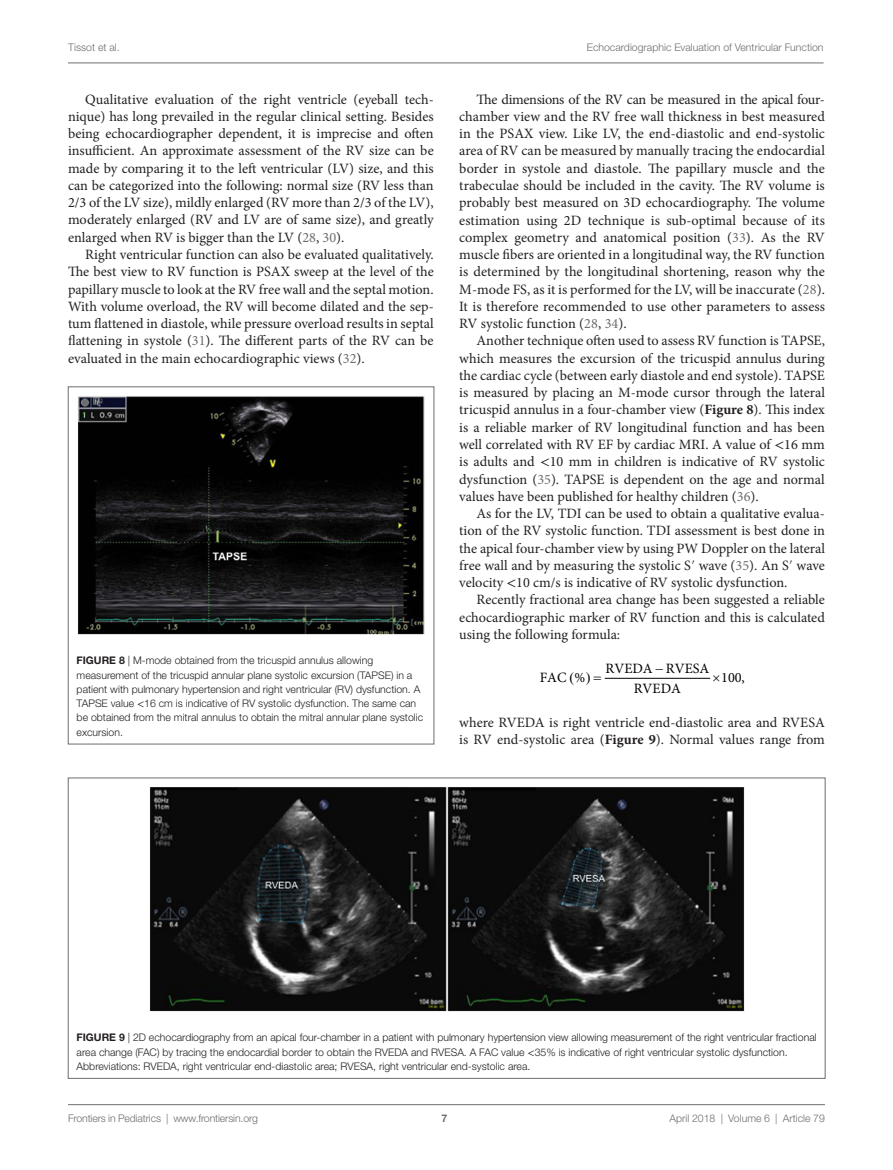
<style>
.page{position:relative;width:893px;height:1170px;background:#fff}
.page>*{position:absolute;margin:0;border:0;box-sizing:border-box;transform-origin:0 0}
.t1{font:14.25px/17.2px "Minion Pro";color:#231f20;text-align:justify}
.t2{font:14.25px "Minion Pro";color:#000}
.t3{font:300 10.5px/14.2px "Helvetica Neue LT Std";color:#231f20}
.t4{font:300 10.5px "Helvetica Neue LT Std";color:#6c6d70}
.t5{font:700 10.5px "Helvetica Neue LT Std";color:#6c6d70}
.s1{color:#6c6d70}
.s2{font-weight:700}
.s3{font-family:"STIX General";font-weight:400}
.s4{font-family:"STIX General"}
</style>
<div class="page">
<img style="left:78px;top:396px;width:346px;height:238px">
<div style="left:68px;top:386px;width:366px;height:358px;border:1px solid #6c6d70"></div>
<img style="left:149px;top:787px;width:595px;height:224px">
<hr style="left:68px;top:1104px;width:757px;height:1px;background:#6c6d70">
<hr style="left:68px;top:63px;width:755px;height:1px;background:#6c6d70">
<hr style="left:605px;top:678px;width:105px;height:1px;background:#000">
<p class="t4" style="left:68px;top:41px;width:53px">Tissot et al.</p>
<p class="t4" style="left:587px;top:41px;width:238px">Echocardiographic Evaluation of Ventricular Function</p>
<p class="t1" style="left:68px;top:90px;width:367px;text-indent:17px">Qualitative evaluation of the right ventricle (eyeball tech&shy;nique) has long prevailed in the regular clinical setting. Besides being echocardiographer dependent, it is imprecise and often insufficient. An approximate assessment of the RV size can be made by comparing it to the left ventricular (LV) size, and this can be categorized into the following: normal size (RV less than 2/3 of the LV size), mildly enlarged (RV more than 2/3 of the LV), moderately enlarged (RV and LV are of same size), and greatly enlarged when RV is bigger than the LV (<span class="s1">28</span>, <span class="s1">30</span>).</p>
<p class="t1" style="left:68px;top:246px;width:367px;text-indent:17px">Right ventricular function can also be evaluated qualitatively.<br>The best view to RV function is PSAX sweep at the level of the papillary muscle to look at the RV free wall and the septal motion.<br>With volume overload, the RV will become dilated and the sep&shy;tum flattened in diastole, while pressure overload results in septal flattening in systole (<span class="s1">31</span>). The different parts of the RV can be evaluated in the main echocardiographic views (<span class="s1">32</span>).</p>
<p class="t3" style="left:77px;top:653px;width:348px"><span class="s2">FIGURE 8</span> | M-mode obtained from the tricuspid annulus allowing measurement of the tricuspid annular plane systolic excursion (TAPSE) in a patient with pulmonary hypertension and right ventricular (RV) dysfunction. A TAPSE value <span class="s3">&lt;</span>16 cm is indicative of RV systolic dysfunction. The same can be obtained from the mitral annulus to obtain the mitral annular plane systolic excursion.</p>
<p class="t1" style="left:459px;top:90px;width:367px;text-indent:17px">The dimensions of the RV can be measured in the apical four&shy;chamber view and the RV free wall thickness in best measured in the PSAX view. Like LV, the end-diastolic and end-systolic area of RV can be measured by manually tracing the endocardial border in systole and diastole. The papillary muscle and the trabeculae should be included in the cavity. The RV volume is probably best measured on 3D echocardiography. The volume estimation using 2D technique is sub-optimal because of its complex geometry and anatomical position (<span class="s1">33</span>). As the RV muscle fibers are oriented in a longitudinal way, the RV function is determined by the longitudinal shortening, reason why the M-mode FS, as it is performed for the LV, will be inaccurate (<span class="s1">28</span>).<br>It is therefore recommended to use other parameters to assess RV systolic function (<span class="s1">28</span>, <span class="s1">34</span>).</p>
<p class="t1" style="left:459px;top:332px;width:367px;text-indent:17px">Another technique often used to assess RV function is TAPSE, which measures the excursion of the tricuspid annulus during the cardiac cycle (between early diastole and end systole). TAPSE is measured by placing an M-mode cursor through the lateral tricuspid annulus in a four-chamber view (<span class="s2">Figure 8</span>). This index is a reliable marker of RV longitudinal function and has been well correlated with RV EF by cardiac MRI. A value of <span class="s4">&lt;</span>16 mm is adults and <span class="s4">&lt;</span>10 mm in children is indicative of RV systolic dysfunction (<span class="s1">35</span>). TAPSE is dependent on the age and normal values have been published for healthy children (<span class="s1">36</span>).</p>
<p class="t1" style="left:459px;top:505px;width:367px;text-indent:17px">As for the LV, TDI can be used to obtain a qualitative evalua&shy;tion of the RV systolic function. TDI assessment is best done in the apical four-chamber view by using PW Doppler on the lateral free wall and by measuring the systolic S<span class="s4">′</span> wave (<span class="s1">35</span>). An S<span class="s4">′</span> wave velocity <span class="s4">&lt;</span>10 cm/s is indicative of RV systolic dysfunction.</p>
<p class="t1" style="left:459px;top:591px;width:367px;text-indent:17px">Recently fractional area change has been suggested a reliable echocardiographic marker of RV function and this is calculated using the following formula:</p>
<p class="t2" style="left:540px;top:667px;width:28px">FAC</p>
<p class="t2" style="left:634px;top:679px;width:49px">RVEDA</p>
<p class="t2" style="left:605px;top:658px;width:105px">RVEDA RVESA</p>
<p class="t2" style="left:574px;top:667px;width:12px">%</p>
<p class="t2" style="left:721px;top:667px;width:25px">100,</p>
<p class="t1" style="left:459px;top:714px;width:367px">where RVEDA is right ventricle end-diastolic area and RVESA is RV end-systolic area (<span class="s2">Figure 9</span>). Normal values range from</p>
<p class="t3" style="left:77px;top:1030px;width:742px"><span class="s2">FIGURE 9</span> | 2D echocardiography from an apical four-chamber in a patient with pulmonary hypertension view allowing measurement of the right ventricular fractional area change (FAC) by tracing the endocardial border to obtain the RVEDA and RVESA. A FAC value <span class="s3">&lt;</span>35% is indicative of right ventricular systolic dysfunction.<br>Abbreviations: RVEDA, right ventricular end-diastolic area; RVESA, right ventricular end-systolic area.</p>
<p class="t4" style="left:68px;top:1111px;width:191px">Frontiers in Pediatrics | www.frontiersin.org</p>
<p class="t4" style="left:670px;top:1111px;width:157px">April 2018 | Volume 6 | Article 79</p>
<p class="t5" style="left:441px;top:1111px;width:7px">7</p>
</div>
